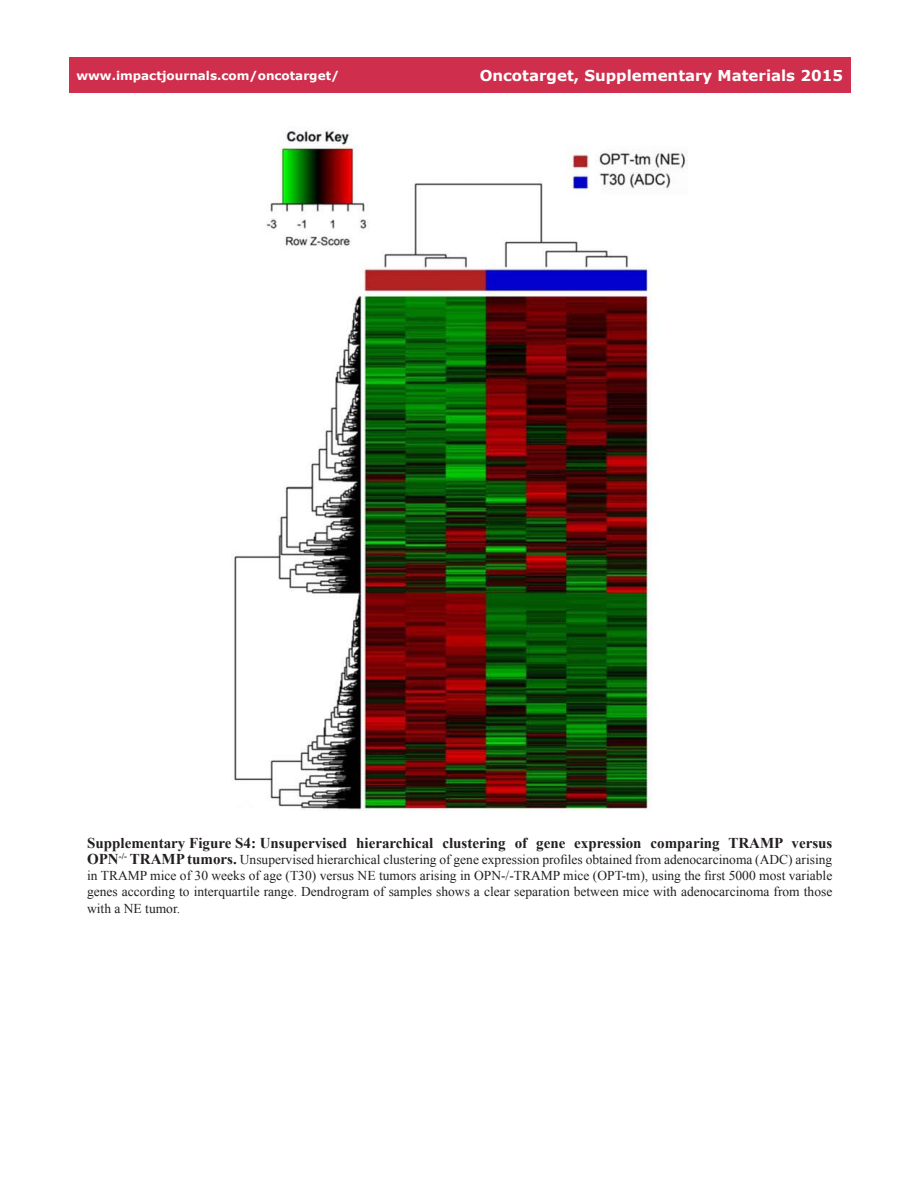
<style>
.page{position:relative;width:918px;height:1188px;background:#fff}
.page>*{position:absolute;margin:0;border:0;box-sizing:border-box;transform-origin:0 0}
.t1{font:700 15px "Times New Roman";color:#231f20}
.t2{font:700 15px "Verdana";color:#fff}
.t3{font:13.5px/16.2px "Times New Roman";color:#231f20;text-align:justify}
.t4{font:700 12px "Verdana";color:#fff}
.s1{font-weight:700;font-size:15px}
</style>
<div class="page">
<div style="left:69px;top:57px;width:781px;height:36px;background:#cf2e4c"></div>
<img style="left:234px;top:129px;width:454px;height:681px">
<p class="t4" style="left:76px;top:67px;width:264px">www.impactjournals.com/oncotarget/</p>
<p class="t2" style="left:480px;top:65px;width:365px">Oncotarget, Supplementary Materials 2015</p>
<p class="t1" style="left:87px;top:832px;width:747px">Supplementary Figure S4: Unsupervised hierarchical clustering of gene expression comparing TRAMP versus</p>
<p class="t3" style="left:87px;top:851px;width:747px"><span class="s1">OPN</span><sup>-/-</sup> <span class="s1">TRAMP tumors.</span> Unsupervised hierarchical clustering of gene expression profiles obtained from adenocarcinoma (ADC) arising in TRAMP mice of 30 weeks of age (T30) versus NE tumors arising in OPN-/-TRAMP mice (OPT-tm), using the first 5000 most variable genes according to interquartile range. Dendrogram of samples shows a clear separation between mice with adenocarcinoma from those with a NE tumor.</p>
</div>
